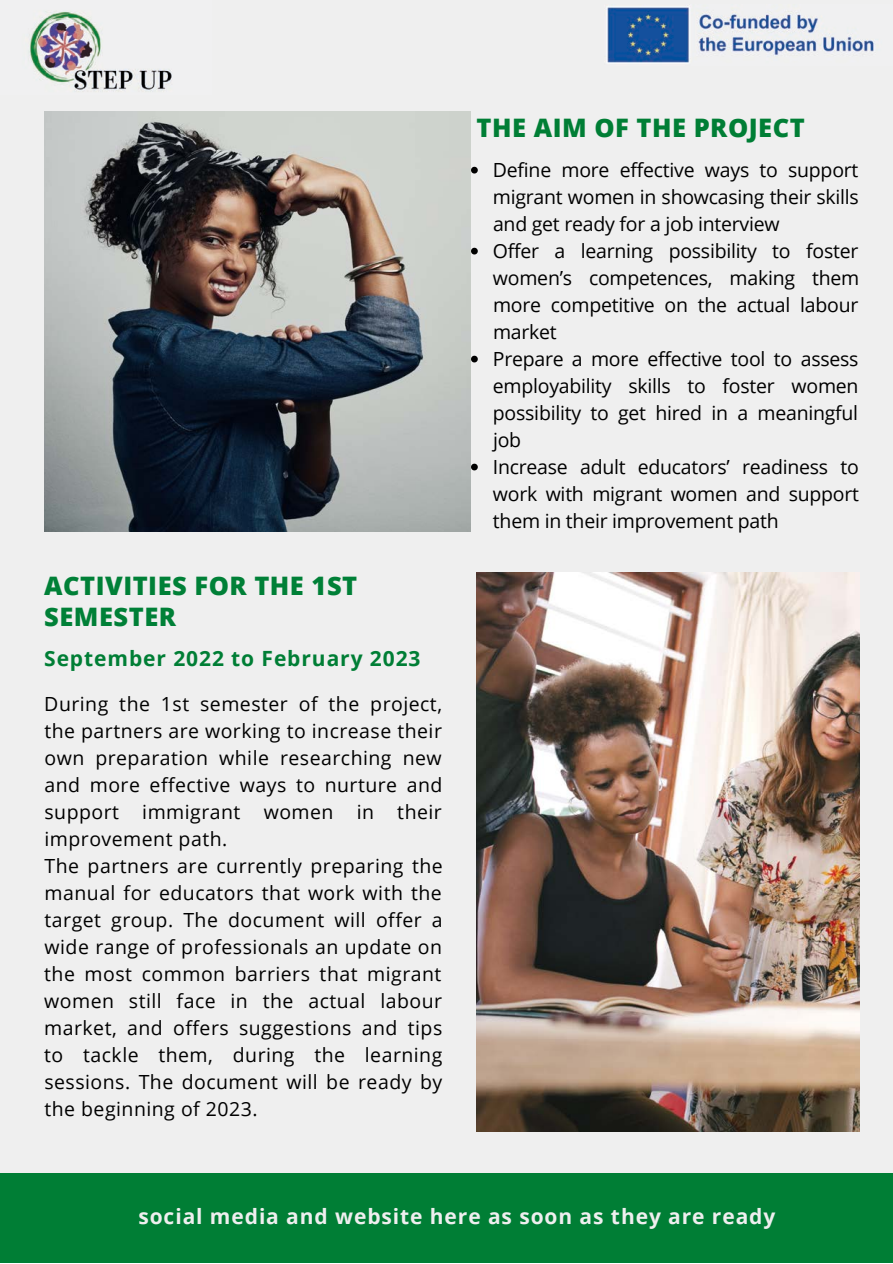
<style>
.page{position:relative;width:893px;height:1264px;background:#fff}
.page>*{position:absolute;margin:0;border:0;box-sizing:border-box;transform-origin:0 0}
.t1{font:800 25.5px/30.3px "Open Sans";letter-spacing:.02em;color:#008037}
.t2{font:800 25.5px "Open Sans";letter-spacing:.02em;color:#007e35}
.t3{font:700 21px "Open Sans";letter-spacing:.045em;color:#efefef}
.t4{font:700 21px "Open Sans";letter-spacing:.045em;color:#007e35}
.t5{font:19.5px/27px "Open Sans";letter-spacing:.025em;color:#000}
.t6{font:19.5px/27px "Open Sans";letter-spacing:-.01em;color:#000}
</style>
<div class="page">
<div style="left:0;top:0;width:892px;height:1262px;background:#efefef"></div>
<img style="left:44px;top:112px;width:426px;height:419px">
<img style="left:476px;top:572px;width:382px;height:559px">
<div style="left:0;top:1173px;width:892px;height:89px;background:#007e35"></div>
<img style="left:29px;top:11px;width:143px;height:81px">
<svg style="left:471px;top:167px;width:6px;height:6px"></svg>
<svg style="left:471px;top:248px;width:6px;height:6px"></svg>
<svg style="left:471px;top:356px;width:6px;height:6px"></svg>
<svg style="left:471px;top:463px;width:6px;height:7px"></svg>
<img style="left:606px;top:6px;width:269px;height:58px">
<h1 class="t2" style="left:476px;top:109px;width:330px">THE AIM OF THE PROJECT</h1>
<h1 class="t1" style="left:44px;top:570px;width:314px">ACTIVITIES FOR THE 1ST<br>SEMESTER</h1>
<p class="t4" style="left:44px;top:643px;width:378px">September 2022 to February 2023</p>
<p class="t5" style="left:44px;top:689px;width:400px">During the 1st semester of the project, the partners are working to increase their own preparation while researching new and more effective ways to nurture and support immigrant women in their improvement path.<br>The partners are currently preparing the manual for educators that work with the target group. The document will offer a wide range of professionals an update on the most common barriers that migrant women still face in the actual labour market, and offers suggestions and tips to tackle them, during the learning sessions. The document will be ready by the beginning of 2023.</p>
<p class="t6" style="left:493px;top:156px;width:368px">Define more effective ways to support migrant women in showcasing their skills and get ready for a job interview<br>Offer a learning possibility to foster women’s competences, making them more competitive on the actual labour market<br>Prepare a more effective tool to assess employability skills to foster women possibility to get hired in a meaningful job<br>Increase adult educators’ readiness to work with migrant women and support them in their improvement path</p>
<p class="t3" style="left:138px;top:1201px;width:638px">social media and website here as soon as they are ready</p>
</div>
